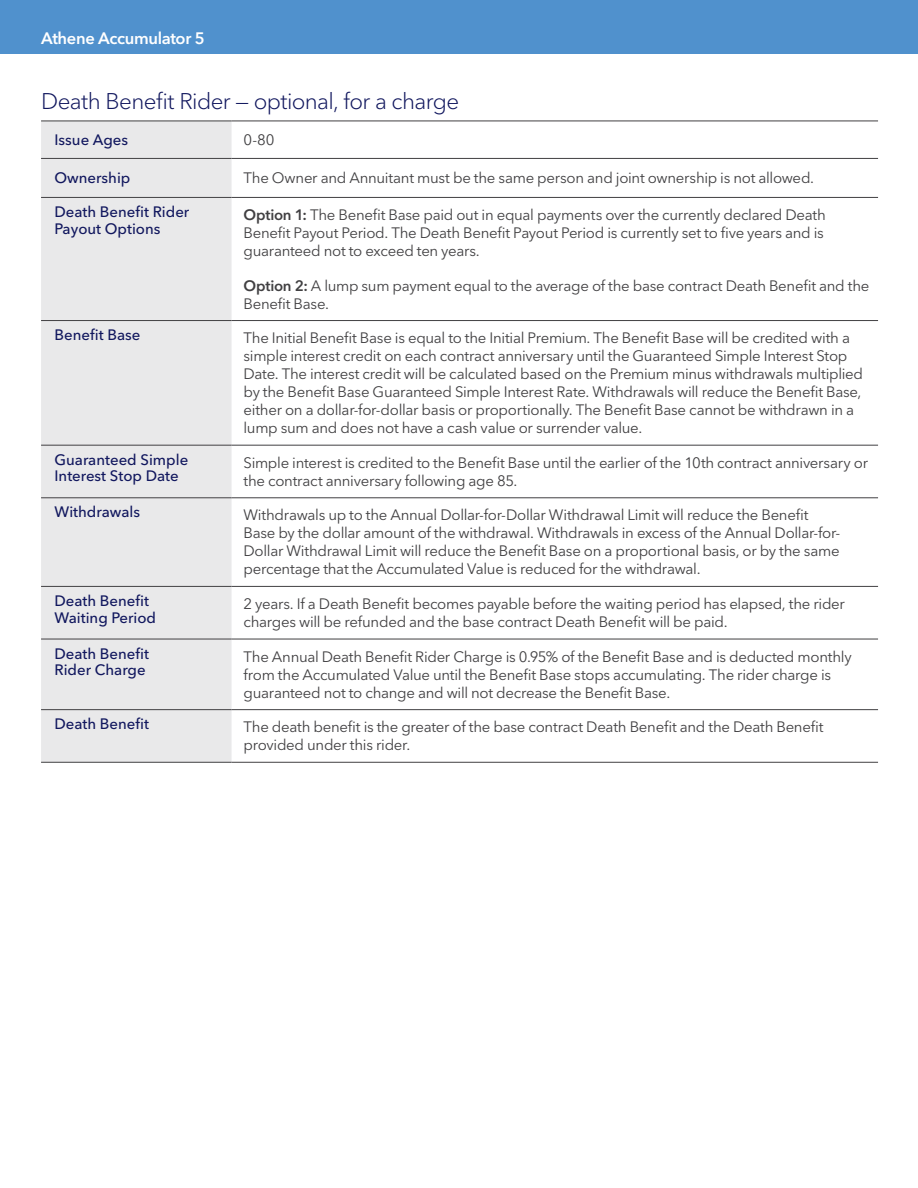
<style>
.page{position:relative;width:918px;height:1188px;background:#fff}
.page>*{position:absolute;margin:0;border:0;box-sizing:border-box;transform-origin:0 0}
.t1{font:300 22.5px "Avenir Next LT Pro";letter-spacing:-.025em;color:#11175e}
.t2{font:600 16.5px "Avenir Next LT Pro";letter-spacing:-.02em;color:#fff}
.t3{font:15px/18px "Avenir Next LT Pro";letter-spacing:-.02em;color:#414042}
.t4{font:500 15px/16.5px "Avenir Next LT Pro";color:#11175e}
.s1{font-weight:600}
</style>
<div class="page">
<div style="left:41px;top:122px;width:191px;height:640px;background:#e9e9ea"></div>
<hr style="left:232px;top:121px;width:646px;height:1px;background:#414042">
<hr style="left:41px;top:121px;width:191px;height:1px;background:#414042">
<hr style="left:41px;top:158px;width:191px;height:1px;background:#414042">
<hr style="left:232px;top:158px;width:646px;height:1px;background:#414042">
<hr style="left:41px;top:197px;width:191px;height:1px;background:#414042">
<hr style="left:232px;top:197px;width:646px;height:1px;background:#414042">
<hr style="left:41px;top:320px;width:191px;height:1px;background:#414042">
<hr style="left:232px;top:320px;width:646px;height:1px;background:#414042">
<hr style="left:41px;top:445px;width:191px;height:1px;background:#414042">
<hr style="left:232px;top:445px;width:646px;height:1px;background:#414042">
<hr style="left:41px;top:498px;width:191px;height:1px;background:#414042">
<hr style="left:232px;top:498px;width:646px;height:1px;background:#414042">
<hr style="left:41px;top:586px;width:191px;height:1px;background:#414042">
<hr style="left:232px;top:586px;width:646px;height:1px;background:#414042">
<hr style="left:41px;top:639px;width:191px;height:1px;background:#414042">
<hr style="left:232px;top:639px;width:646px;height:1px;background:#414042">
<hr style="left:41px;top:709px;width:191px;height:1px;background:#414042">
<hr style="left:232px;top:709px;width:646px;height:1px;background:#414042">
<hr style="left:41px;top:762px;width:191px;height:1px;background:#414042">
<hr style="left:232px;top:762px;width:646px;height:1px;background:#414042">
<div style="left:0;top:0;width:918px;height:54px;background:#5091cd"></div>
<p class="t2" style="left:41px;top:28px;width:165px">Athene Accumulator 5</p>
<h1 class="t1" style="left:41px;top:88px;width:420px">Death Benefit Rider — optional, for a charge</h1>
<p class="t4" style="left:55px;top:131px;width:75px">Issue Ages</p>
<p class="t3" style="left:244px;top:131px;width:32px">0-80</p>
<p class="t4" style="left:55px;top:170px;width:77px">Ownership</p>
<p class="t3" style="left:244px;top:169px;width:572px">The Owner and Annuitant must be the same person and joint ownership is not allowed.</p>
<p class="t4" style="left:55px;top:204px;width:136px">Death Benefit Rider<br>Payout Options</p>
<p class="t3" style="left:244px;top:206px;width:584px"><span class="s1">Option 1:</span> The Benefit Base paid out in equal payments over the currently declared Death<br>Benefit Payout Period. The Death Benefit Payout Period is currently set to five years and is guaranteed not to exceed ten years.</p>
<p class="t3" style="left:244px;top:276px;width:627px"><span class="s1">Option 2:</span> A lump sum payment equal to the average of the base contract Death Benefit and the<br>Benefit Base.</p>
<p class="t4" style="left:55px;top:327px;width:87px">Benefit Base</p>
<p class="t3" style="left:244px;top:329px;width:621px">The Initial Benefit Base is equal to the Initial Premium. The Benefit Base will be credited with a simple interest credit on each contract anniversary until the Guaranteed Simple Interest Stop Date. The interest credit will be calculated based on the Premium minus withdrawals multiplied by the Benefit Base Guaranteed Simple Interest Rate. Withdrawals will reduce the Benefit Base, either on a dollar-for-dollar basis or proportionally. The Benefit Base cannot be withdrawn in a lump sum and does not have a cash value or surrender value.</p>
<p class="t4" style="left:55px;top:451px;width:135px">Guaranteed Simple<br>Interest Stop Date</p>
<p class="t3" style="left:244px;top:454px;width:626px">Simple interest is credited to the Benefit Base until the earlier of the 10th contract anniversary or the contract anniversary following age 85.</p>
<p class="t4" style="left:55px;top:504px;width:87px">Withdrawals</p>
<p class="t3" style="left:244px;top:506px;width:598px">Withdrawals up to the Annual Dollar-for-Dollar Withdrawal Limit will reduce the Benefit Base by the dollar amount of the withdrawal. Withdrawals in excess of the Annual Dollar-for-Dollar Withdrawal Limit will reduce the Benefit Base on a proportional basis, or by the same percentage that the Accumulated Value is reduced for the withdrawal.</p>
<p class="t4" style="left:55px;top:593px;width:103px">Death Benefit<br>Waiting Period</p>
<p class="t3" style="left:244px;top:595px;width:603px">2 years. If a Death Benefit becomes payable before the waiting period has elapsed, the rider charges will be refunded and the base contract Death Benefit will be paid.</p>
<p class="t4" style="left:55px;top:645px;width:96px">Death Benefit<br>Rider Charge</p>
<p class="t3" style="left:244px;top:647px;width:610px">The Annual Death Benefit Rider Charge is 0.95% of the Benefit Base and is deducted monthly from the Accumulated Value until the Benefit Base stops accumulating. The rider charge is guaranteed not to change and will not decrease the Benefit Base.</p>
<p class="t4" style="left:55px;top:716px;width:96px">Death Benefit</p>
<p class="t3" style="left:244px;top:718px;width:581px">The death benefit is the greater of the base contract Death Benefit and the Death Benefit provided under this rider.</p>
</div>
